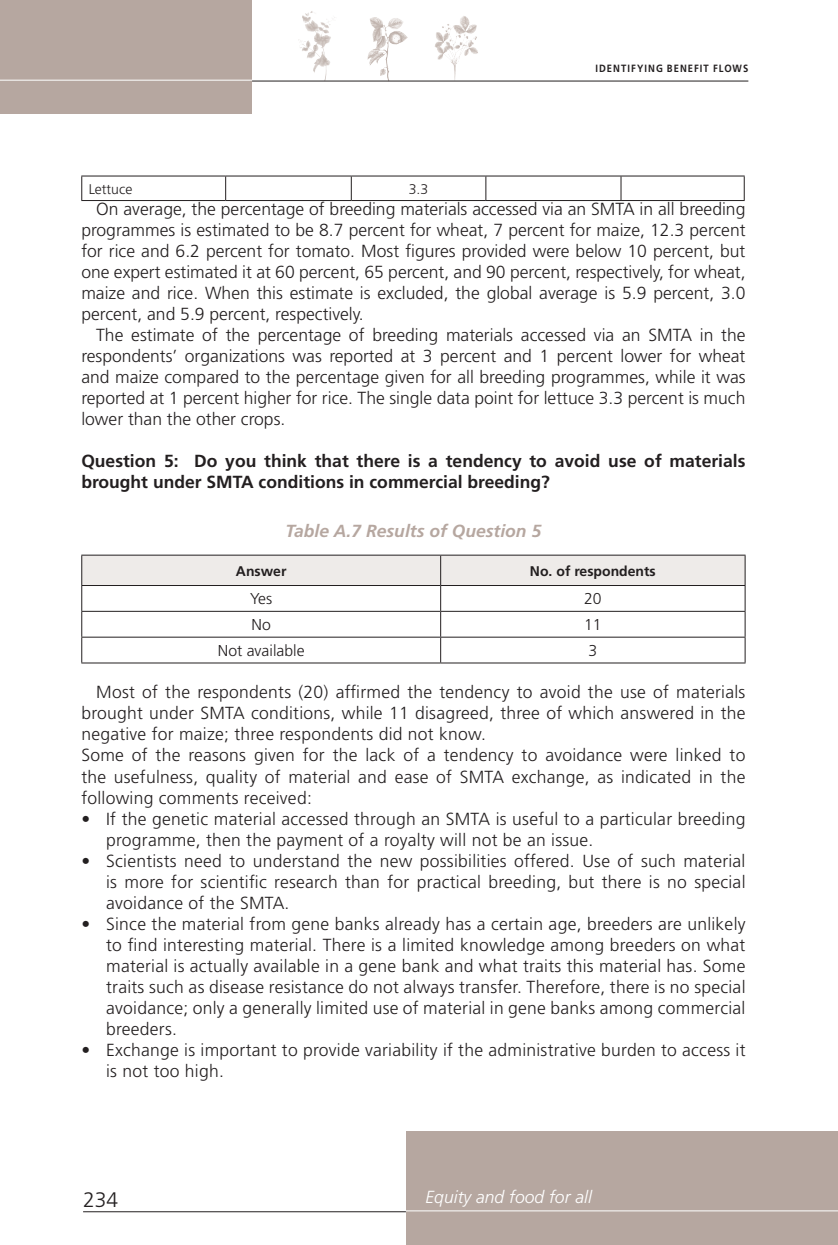
<style>
.page{position:relative;width:838px;height:1245px;background:#fff}
.page>*{position:absolute;margin:0;border:0;box-sizing:border-box;transform-origin:0 0}
.t1{font:300 21px "Frutiger LT Std";color:#231f20}
.t2{font:300 17.5px/21px "Frutiger LT Std";letter-spacing:.015em;color:#231f20;text-align:justify}
.t3{font:700 17.5px/21px "Frutiger LT Std";color:#231f20}
.t4{font:italic 700 17.5px "Frutiger LT Std";color:#b6a7a0}
.t5{font:italic 300 17.5px "Frutiger LT Std";color:#fff}
.t6{font:300 15.75px "Frutiger LT Std";color:#231f20}
.t7{font:700 14px "Frutiger LT Std";color:#231f20}
.t8{font:300 14px "Frutiger LT Std";color:#231f20}
.t9{font:700 10.5px "Frutiger LT Std";letter-spacing:.11em;color:#231f20;scale:.9 1}
</style>
<div class="page">
<img style="left:302px;top:11px;width:22px;height:45px">
<img style="left:367px;top:17px;width:40px;height:64px">
<img style="left:441px;top:17px;width:22px;height:25px">
<div style="left:0;top:0;width:252px;height:113px;background:#b6a7a0"></div>
<hr style="left:252px;top:81px;width:496px;height:1px;background:#231f20">
<hr style="left:0;top:80px;width:252px;height:1px;background:#fff">
<div style="left:406px;top:1131px;width:431px;height:113px;background:#b6a7a0"></div>
<hr style="left:406px;top:1210px;width:431px;height:1px;background:#fff">
<hr style="left:83px;top:1211px;width:323px;height:1px;background:#231f20">
<hr style="left:81px;top:175px;width:145px;height:1px;background:#231f20">
<svg style="left:81px;top:176px;width:1px;height:24px"></svg>
<hr style="left:226px;top:175px;width:125px;height:1px;background:#231f20">
<svg style="left:225px;top:176px;width:1px;height:24px"></svg>
<hr style="left:351px;top:175px;width:135px;height:1px;background:#231f20">
<svg style="left:351px;top:176px;width:1px;height:24px"></svg>
<hr style="left:486px;top:175px;width:135px;height:1px;background:#231f20">
<svg style="left:485px;top:176px;width:1px;height:24px"></svg>
<hr style="left:621px;top:175px;width:123px;height:1px;background:#231f20">
<svg style="left:620px;top:176px;width:1px;height:24px"></svg>
<svg style="left:743px;top:176px;width:1px;height:24px"></svg>
<hr style="left:81px;top:200px;width:145px;height:1px;background:#231f20">
<hr style="left:226px;top:200px;width:125px;height:1px;background:#231f20">
<hr style="left:351px;top:200px;width:135px;height:1px;background:#231f20">
<hr style="left:486px;top:200px;width:135px;height:1px;background:#231f20">
<hr style="left:621px;top:200px;width:123px;height:1px;background:#231f20">
<hr style="left:81px;top:554px;width:359px;height:1px;background:#231f20">
<hr style="left:440px;top:554px;width:305px;height:1px;background:#231f20">
<hr style="left:81px;top:662px;width:359px;height:1px;background:#231f20">
<svg style="left:81px;top:555px;width:664px;height:107px"></svg>
<hr style="left:440px;top:662px;width:305px;height:1px;background:#231f20">
<p class="t9" style="left:595px;top:62px;width:170px">Identifying Benefit Flows</p>
<p class="t8" style="left:89px;top:181px;width:45px">Lettuce</p>
<p class="t8" style="left:409px;top:181px;width:21px">3.3</p>
<p class="t2" style="left:81px;top:199px;width:665px;text-indent:15px">On average, the percentage of breeding materials accessed via an SMTA in all breeding programmes is estimated to be 8.7 percent for wheat, 7 percent for maize, 12.3 percent for rice and 6.2 percent for tomato. Most figures provided were below 10 percent, but one expert estimated it at 60 percent, 65 percent, and 90 percent, respectively, for wheat, maize and rice. When this estimate is excluded, the global average is 5.9 percent, 3.0 percent, and 5.9 percent, respectively.</p>
<p class="t2" style="left:81px;top:325px;width:665px;text-indent:15px">The estimate of the percentage of breeding materials accessed via an SMTA in the respondents’ organizations was reported at 3 percent and 1 percent lower for wheat and maize compared to the percentage given for all breeding programmes, while it was reported at 1 percent higher for rice. The single data point for lettuce 3.3 percent is much lower than the other crops.</p>
<p class="t3" style="left:81px;top:450px;width:665px">Question 5: Do you think that there is a tendency to avoid use of materials brought under SMTA conditions in commercial breeding?</p>
<p class="t4" style="left:285px;top:520px;width:257px">Table A.7 Results of Question 5</p>
<p class="t7" style="left:236px;top:562px;width:52px">Answer</p>
<p class="t7" style="left:530px;top:562px;width:127px">No. of respondents</p>
<p class="t6" style="left:250px;top:590px;width:24px">Yes</p>
<p class="t6" style="left:584px;top:590px;width:19px">20</p>
<p class="t6" style="left:251px;top:615px;width:21px">No</p>
<p class="t6" style="left:584px;top:615px;width:19px">11</p>
<p class="t6" style="left:218px;top:641px;width:88px">Not available</p>
<p class="t6" style="left:588px;top:641px;width:10px">3</p>
<p class="t2" style="left:81px;top:682px;width:665px;text-align:left;text-indent:15px">Most of the respondents (20) affirmed the tendency to avoid the use of materials brought under SMTA conditions, while 11 disagreed, three of which answered in the negative for maize; three respondents did not know.<br>Some of the reasons given for the lack of a tendency to avoidance were linked to the usefulness, quality of material and ease of SMTA exchange, as indicated in the following comments received:</p>
<p class="t2" style="left:106px;top:808px;width:640px;text-indent:-25px">• If the genetic material accessed through an SMTA is useful to a particular breeding programme, then the payment of a royalty will not be an issue.</p>
<p class="t2" style="left:106px;top:850px;width:640px;text-indent:-25px">• Scientists need to understand the new possibilities offered. Use of such material is more for scientific research than for practical breeding, but there is no special avoidance of the SMTA.</p>
<p class="t2" style="left:106px;top:913px;width:641px;text-indent:-25px">• Since the material from gene banks already has a certain age, breeders are unlikely to find interesting material. There is a limited knowledge among breeders on what material is actually available in a gene bank and what traits this material has. Some traits such as disease resistance do not always transfer. Therefore, there is no special avoidance; only a generally limited use of material in gene banks among commercial breeders.</p>
<p class="t2" style="left:106px;top:1039px;width:640px;text-indent:-25px">• Exchange is important to provide variability if the administrative burden to access it is not too high.</p>
<p class="t1" style="left:83px;top:1188px;width:37px">234</p>
<p class="t5" style="left:425px;top:1186px;width:168px">Equity and food for all</p>
</div>
